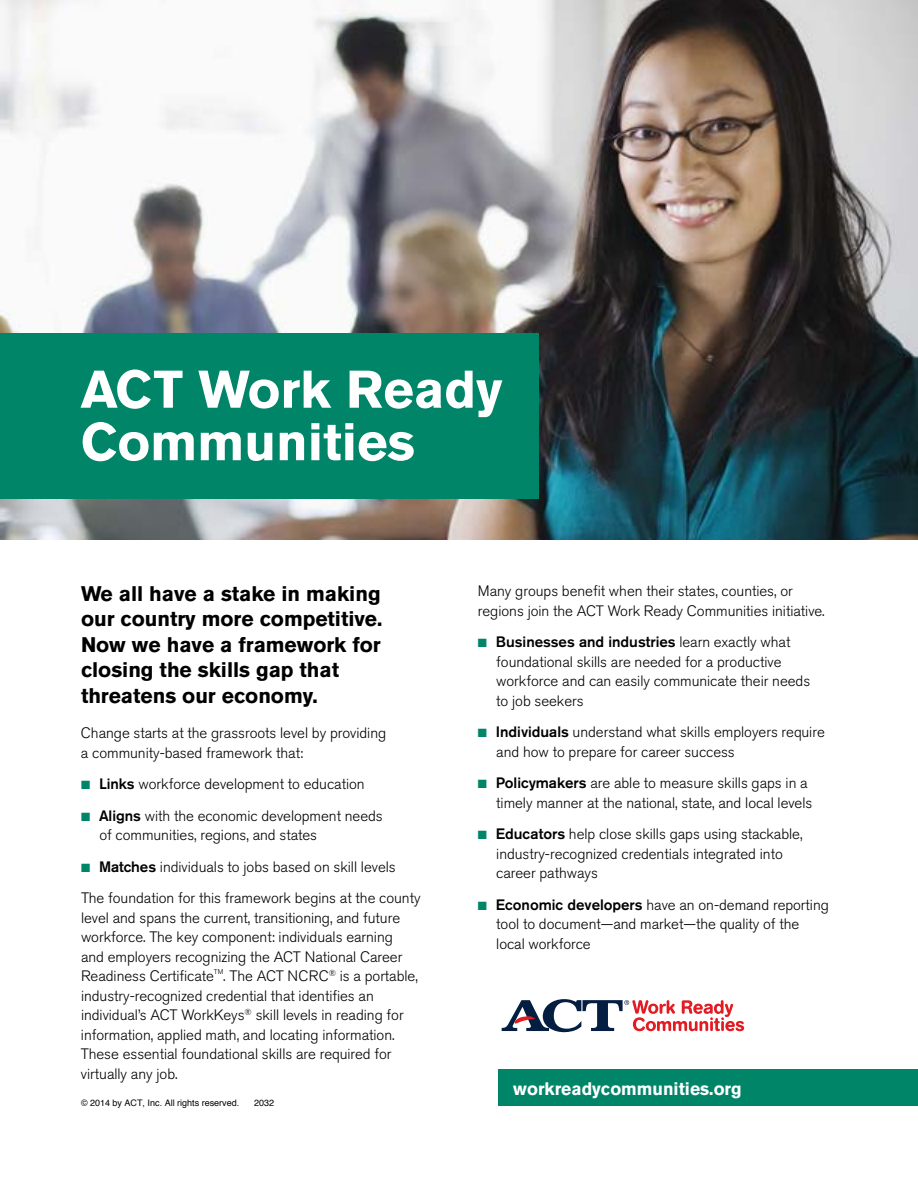
<style>
.page{position:relative;width:918px;height:1188px;background:#fff}
.page>*{position:absolute;margin:0;border:0;box-sizing:border-box;transform-origin:0 0}
.t1{font:700 52.5px/52.5px "Akzidenz Grotesk Std";color:#fff}
.t2{font:700 21px/25.5px "Akzidenz Grotesk Std";letter-spacing:-.005em;color:#000}
.t3{font:700 18px "Akzidenz Grotesk Std";color:#fff}
.t4{font:300 15px/19.5px "Akzidenz Grotesk Std";letter-spacing:-.005em;color:#000}
.t5{font:9px "Helvetica";color:#000}
.t6{font:300 7.05px "Akzidenz Grotesk Std";color:#000}
.s1{color:#008569}
.s2{font-weight:500}
</style>
<div class="page">
<img style="left:0;top:0;width:918px;height:540px">
<div style="left:498px;top:1069px;width:420px;height:37px;background:#008569"></div>
<div style="left:0;top:334px;width:539px;height:165px;background:#008569"></div>
<svg style="left:502px;top:999px;width:242px;height:33px"></svg>
<h1 class="t1" style="left:81px;top:363px;width:423px">ACT Work Ready<br>Communities</h1>
<h2 class="t2" style="left:81px;top:581px;width:303px">We all have a stake in making our country more competitive.<br>Now we have a framework for closing the skills gap that threatens our economy.</h2>
<p class="t4" style="left:81px;top:724px;width:307px">Change starts at the grassroots level by providing a community-based framework that:</p>
<p class="t4" style="left:81px;top:775px;width:285px"><span class="s1">■</span> <span class="s2">Links</span> workforce development to education</p>
<p class="t4" style="left:99px;top:806px;width:285px;text-indent:-18px"><span class="s1">■</span> <span class="s2">Aligns</span> with the economic development needs of communities, regions, and states</p>
<p class="t4" style="left:81px;top:851px;width:341px;line-height:31.5px"><span class="s1">■</span> <span class="s2">Matches</span> individuals to jobs based on skill levels<br>The foundation for this framework begins at the county</p>
<p class="t4" style="left:81px;top:908px;width:323px">level and spans the current, transitioning, and future workforce. The key component: individuals earning and employers recognizing the ACT National Career Readiness Certificate</p>
<p class="t6" style="left:214px;top:968px;width:11px">TM</p>
<p class="t4" style="left:81px;top:967px;width:338px;text-indent:142px">. The ACT NCRC<sup>®</sup> is a portable, industry-recognized credential that identifies an individual’s ACT WorkKeys<sup>®</sup> skill levels in reading for information, applied math, and locating information.<br>These essential foundational skills are required for virtually any job.</p>
<p class="t5" style="left:81px;top:1098px;width:160px">© 2014 by ACT, Inc. All rights reserved.</p>
<p class="t5" style="left:254px;top:1098px;width:22px">2032</p>
<p class="t4" style="left:478px;top:582px;width:348px">Many groups benefit when their states, counties, or regions join the ACT Work Ready Communities initiative.</p>
<p class="t4" style="left:496px;top:633px;width:315px;text-indent:-18px"><span class="s1">■</span> <span class="s2">Businesses and industries</span> learn exactly what foundational skills are needed for a productive workforce and can easily communicate their needs to job seekers</p>
<p class="t4" style="left:496px;top:723px;width:330px;text-indent:-18px"><span class="s1">■</span> <span class="s2">Individuals</span> understand what skills employers require and how to prepare for career success</p>
<p class="t4" style="left:496px;top:774px;width:318px;text-indent:-18px"><span class="s1">■</span> <span class="s2">Policymakers</span> are able to measure skills gaps in a timely manner at the national, state, and local levels</p>
<p class="t4" style="left:496px;top:825px;width:308px;text-indent:-18px"><span class="s1">■</span> <span class="s2">Educators</span> help close skills gaps using stackable, industry-recognized credentials integrated into career pathways</p>
<p class="t4" style="left:496px;top:895px;width:334px;text-indent:-18px"><span class="s1">■</span> <span class="s2">Economic developers</span> have an on-demand reporting tool to document—and market—the quality of the local workforce</p>
<p class="t3" style="left:513px;top:1078px;width:230px">workreadycommunities.org</p>
</div>
